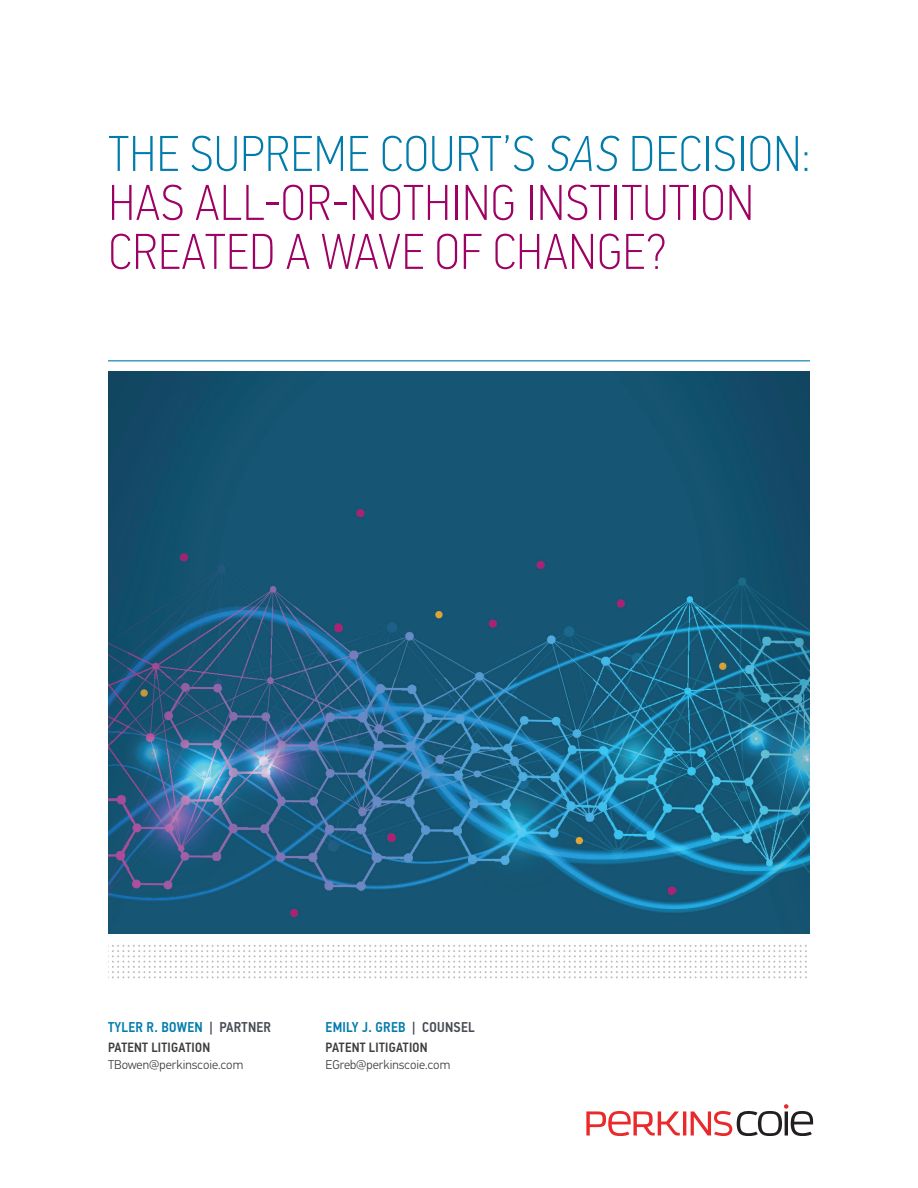
<style>
.page{position:relative;width:918px;height:1188px;background:#fff}
.page>*{position:absolute;margin:0;border:0;box-sizing:border-box;transform-origin:0 0}
.t1{font:100 50.25px/48.9px "PF Din Text Cond Pro";letter-spacing:.02em;color:#9d0164}
.t2{font:500 14.25px "PF Din Text Cond Pro";letter-spacing:.02em;color:#007bab}
.t3{font:500 13.5px "PF Din Text Cond Pro";letter-spacing:.02em;color:#3e3e3f}
.t4{font:300 12.75px "PF Din Text Pro";color:#3e3e3f}
.s1{color:#007bab}
.s2{font-style:italic;color:#007bab}
.s3{color:#464b54}
</style>
<div class="page">
<svg style="left:586px;top:1104px;width:227px;height:32px"></svg>
<svg style="left:108px;top:945px;width:699px;height:34px"></svg>
<hr style="left:108px;top:360px;width:702px;height:1px;background:#007bab">
<img style="left:108px;top:372px;width:702px;height:562px">
<p class="t1" style="left:109px;top:129px;width:703px"><span class="s1">THE SUPREME COURT’S</span> <span class="s2">SAS</span> <span class="s1">DECISION:<br></span>HAS ALL-OR-NOTHING INSTITUTION<br>CREATED A WAVE OF CHANGE?</p>
<p class="t2" style="left:108px;top:1018px;width:165px">TYLER R. BOWEN <span class="s3">| PARTNER</span></p>
<p class="t3" style="left:108px;top:1039px;width:104px">PATENT LITIGATION</p>
<p class="t4" style="left:108px;top:1057px;width:137px">TBowen@perkinscoie.com</p>
<p class="t2" style="left:326px;top:1018px;width:151px">EMILY J. GREB <span class="s3">| COUNSEL</span></p>
<p class="t3" style="left:326px;top:1039px;width:104px">PATENT LITIGATION</p>
<p class="t4" style="left:326px;top:1057px;width:126px">EGreb@perkinscoie.com</p>
</div>
